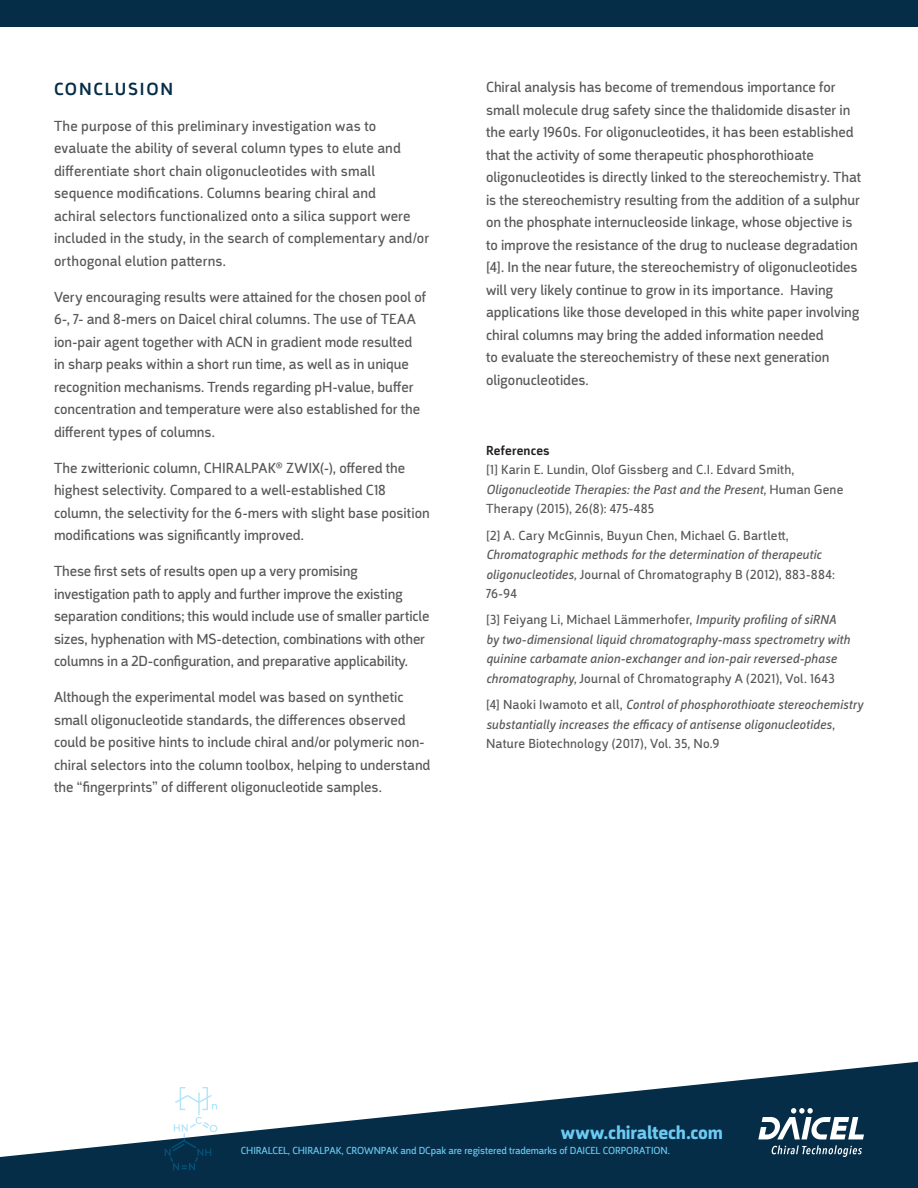
<style>
.page{position:relative;width:918px;height:1188px;background:#fff}
.page>*{position:absolute;margin:0;border:0;box-sizing:border-box;transform-origin:0 0}
.t1{font:700 19.5px "Argumentum";letter-spacing:-.01em;color:#6ccbf3}
.t2{font:500 18px "Argumentum";letter-spacing:.1em;color:#062d47}
.t3{font:15px/22.5px "Argumentum";color:#57585a}
.ref{font:italic 13.5px/19.5px "Argumentum";letter-spacing:.01em;color:#57585a}
.ref-2{font:13.5px/19.5px "Argumentum";letter-spacing:.015em;color:#57585a}
.t4{font:500 13.5px "Argumentum";letter-spacing:.015em;color:#231f20}
.t5{font:10.5px "Argumentum";letter-spacing:-.01em;color:#6ccbf3}
.s1{font-style:italic}
.s2{font-style:normal}
</style>
<div class="page">
<svg style="left:0;top:1061px;width:918px;height:127px;fill:#062d47"></svg>
<svg style="left:758px;top:1108px;width:106px;height:31px"></svg>
<svg style="left:772px;top:1145px;width:90px;height:12px"></svg>
<div style="left:0;top:0;width:918px;height:27px;background:#062d47"></div>
<hr style="left:198px;top:1092px;width:2px;height:23px;background:#00a9ea">
<svg style="left:175px;top:1087px;width:42px;height:23px"></svg>
<svg style="left:165px;top:1117px;width:52px;height:53px"></svg>
<h2 class="t2" style="left:54px;top:78px;width:121px">CONCLUSION</h2>
<p class="t3" style="left:54px;top:114px;width:377px">The purpose of this preliminary investigation was to evaluate the ability of several column types to elute and differentiate short chain oligonucleotides with small sequence modifications. Columns bearing chiral and<br>achiral selectors functionalized onto a silica support were included in the study, in the search of complementary and/or orthogonal elution patterns.</p>
<p class="t3" style="left:54px;top:285px;width:374px">Very encouraging results were attained for the chosen pool of 6-, 7- and 8-mers on Daicel chiral columns. The use of TEAA ion-pair agent together with ACN in gradient mode resulted in sharp peaks within a short run time, as well as in unique recognition mechanisms. Trends regarding pH-value, buffer concentration and temperature were also established for the different types of columns.</p>
<p class="t3" style="left:54px;top:456px;width:377px">The zwitterionic column, CHIRALPAK® ZWIX(-), offered the highest selectivity. Compared to a well-established C18 column, the selectivity for the 6-mers with slight base position modifications was significantly improved.</p>
<p class="t3" style="left:54px;top:560px;width:377px">These first sets of results open up a very promising investigation path to apply and further improve the existing separation conditions; this would include use of smaller particle sizes, hyphenation with MS-detection, combinations with other columns in a 2D-configuration, and preparative applicability.</p>
<p class="t3" style="left:54px;top:686px;width:378px">Although the experimental model was based on synthetic small oligonucleotide standards, the differences observed could be positive hints to include chiral and/or polymeric non&shy;chiral selectors into the column toolbox, helping to understand the “fingerprints” of different oligonucleotide samples.</p>
<p class="t3" style="left:486px;top:76px;width:377px">Chiral analysis has become of tremendous importance for small molecule drug safety since the thalidomide disaster in the early 1960s. For oligonucleotides, it has been established that the activity of some therapeutic phosphorothioate oligonucleotides is directly linked to the stereochemistry. That is the stereochemistry resulting from the addition of a sulphur on the phosphate internucleoside linkage, whose objective is to improve the resistance of the drug to nuclease degradation [4]. In the near future, the stereochemistry of oligonucleotides will very likely continue to grow in its importance. Having applications like those developed in this white paper involving chiral columns may bring the added information needed<br>to evaluate the stereochemistry of these next generation oligonucleotides.</p>
<h4 class="t4" style="left:486px;top:442px;width:65px">References</h4>
<p class="ref-2" style="left:486px;top:460px;width:359px">[1] Karin E. Lundin, Olof Gissberg and C.I. Edvard Smith,<br><span class="s1">Oligonucleotide Therapies: the Past and the Present,</span> Human Gene<br>Therapy (2015), 26(8): 475-485</p>
<p class="ref-2" style="left:486px;top:526px;width:351px">[2] A. Cary McGinnis, Buyun Chen, Michael G. Bartlett, <span class="s1">Chromatographic methods for the determination of therapeutic oligonucleotides,</span> Journal of Chromatography B (2012), 883-884:<br>76-94</p>
<p class="ref" style="left:486px;top:610px;width:365px"><span class="s2">[3] Feiyang Li, Michael Lämmerhofer,</span> Impurity profiling of siRNA by two-dimensional liquid chromatography-mass spectrometry with quinine carbamate anion-exchanger and ion-pair reversed-phase chromatography, <span class="s2">Journal of Chromatography A (2021), Vol. 1643</span></p>
<p class="ref" style="left:486px;top:695px;width:378px"><span class="s2">[4] Naoki Iwamoto et all,</span> Control of phosphorothioate stereochemistry substantially increases the efficacy of antisense oligonucleotides,<br><span class="s2">Nature Biotechnology (2017), Vol. 35, No.9</span></p>
<h1 class="t1" style="left:561px;top:1120px;width:164px">www.chiraltech.com</h1>
<p class="t5" style="left:241px;top:1144px;width:431px">CHIRALCEL, CHIRALPAK, CROWNPAK and DCpak are registered trademarks of DAICEL CORPORATION.</p>
</div>
